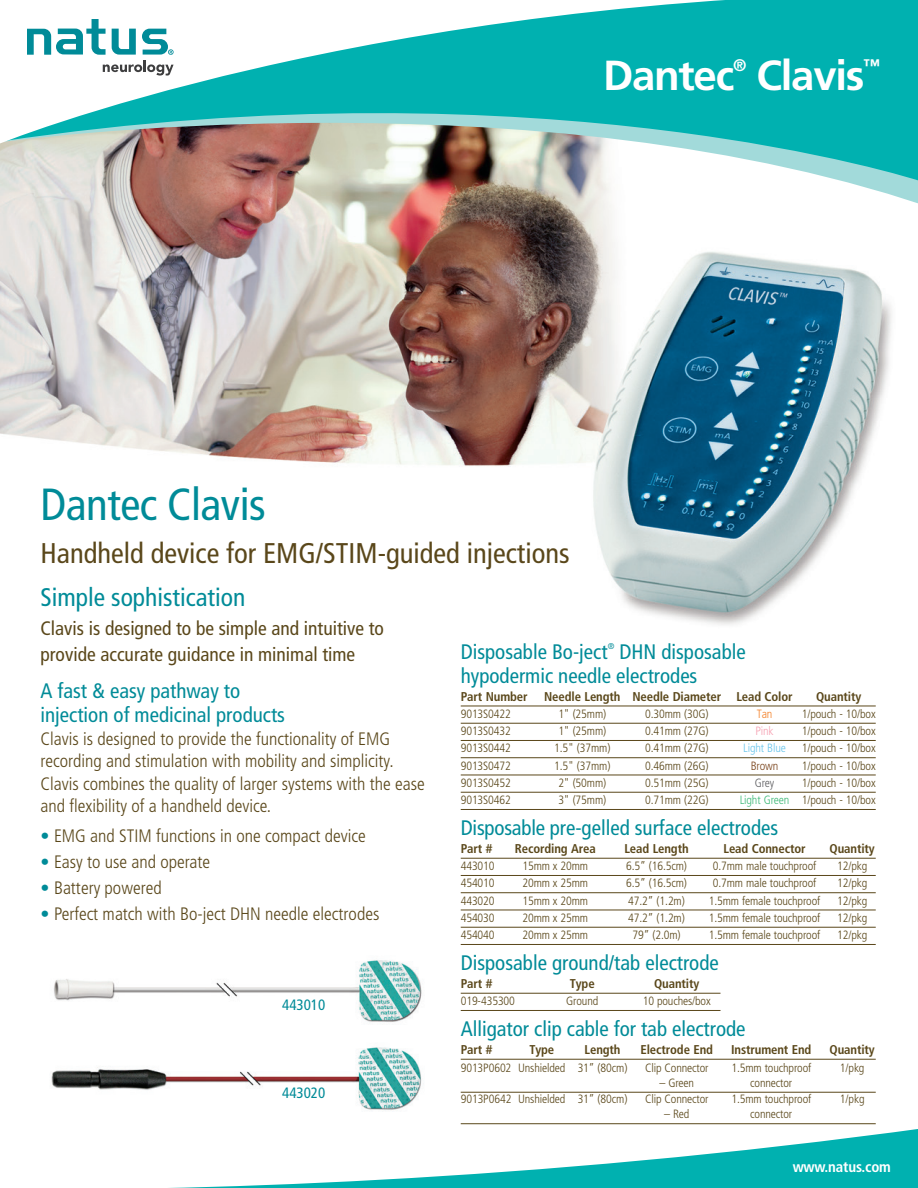
<style>
.page{position:relative;width:918px;height:1188px;background:#fff}
.page>*{position:absolute;margin:0;border:0;box-sizing:border-box;transform-origin:0 0}
.t1{font:condensed 45px "Frutiger LT Std";letter-spacing:-.01em;color:#008b98}
.t2{font:700 42px "Frutiger LT Std";letter-spacing:-.03em;color:#fff}
.t3{font:condensed 28.5px "Frutiger LT Std";color:#5a471a}
.t4{font:condensed 25.5px "Frutiger LT Std";color:#008b98}
.t5{font:condensed 21px/24px "Frutiger LT Std";color:#008b98}
.t6{font:condensed 19.5px/25.5px "Frutiger LT Std";color:#5a471a}
.t7{font:300 condensed 18px/22.5px "Frutiger LT Std";color:#5a471a}
.t8{font:700 16.8px "Frutiger LT Std";color:#fff}
.t9{font:700 condensed 15px "Frutiger LT Std";letter-spacing:-.01em;color:#fff}
.t10{font:condensed 15px "Frutiger LT Std";color:#008b98}
.t11{font:700 condensed 12.75px "Frutiger LT Std";letter-spacing:-.01em;color:#5a471a}
.t12{font:300 condensed 12px "Frutiger LT Std";letter-spacing:-.01em;color:#5a471a}
.t13{font:300 condensed 12px "Frutiger LT Std";letter-spacing:-.01em;color:#6ac5ea}
.t14{font:300 condensed 12px "Frutiger LT Std";letter-spacing:-.01em;color:#79431b}
.t15{font:300 condensed 12px "Frutiger LT Std";color:#f6a1b2}
.t16{font:300 condensed 12px "Frutiger LT Std";color:#5f5f62}
.t17{font:300 condensed 12px "Frutiger LT Std";color:#f48026}
.t18{font:condensed 8.4px "Frutiger LT Std";color:#008b98}
.s1{font-weight:400;font-stretch:normal;color:#008b98}
.s2{color:#3eb977}
</style>
<div class="page">
<img style="left:0;top:145px;width:892px;height:631px">
<svg style="left:1px;top:189px;width:917px;height:24px"></svg>
<img style="left:1px;top:145px;width:917px;height:44px">
<svg style="left:0;top:0;width:918px;height:145px;fill:#00b1b0"></svg>
<svg style="left:112px;top:29px;width:24px;height:26px"></svg>
<svg style="left:27px;top:19px;width:79px;height:36px"></svg>
<svg style="left:142px;top:29px;width:32px;height:26px"></svg>
<svg style="left:103px;top:61px;width:71px;height:15px"></svg>
<svg style="left:169px;top:1129px;width:749px;height:59px"></svg>
<hr style="left:461px;top:706px;width:415px;height:1px;background:#5a471a">
<hr style="left:461px;top:723px;width:415px;height:1px;background:#5a471a">
<hr style="left:461px;top:740px;width:415px;height:1px;background:#5a471a">
<hr style="left:461px;top:757px;width:415px;height:1px;background:#5a471a">
<hr style="left:461px;top:775px;width:415px;height:1px;background:#5a471a">
<hr style="left:461px;top:792px;width:415px;height:1px;background:#5a471a">
<hr style="left:461px;top:809px;width:415px;height:1px;background:#5a471a">
<hr style="left:461px;top:858px;width:415px;height:1px;background:#5a471a">
<hr style="left:461px;top:875px;width:415px;height:1px;background:#5a471a">
<hr style="left:461px;top:892px;width:415px;height:1px;background:#5a471a">
<hr style="left:461px;top:910px;width:415px;height:1px;background:#5a471a">
<hr style="left:461px;top:927px;width:415px;height:1px;background:#5a471a">
<hr style="left:461px;top:944px;width:415px;height:1px;background:#5a471a">
<hr style="left:461px;top:993px;width:260px;height:1px;background:#5a471a">
<hr style="left:461px;top:1010px;width:260px;height:1px;background:#5a471a">
<hr style="left:461px;top:1059px;width:415px;height:1px;background:#5a471a">
<hr style="left:461px;top:1092px;width:415px;height:1px;background:#5a471a">
<hr style="left:461px;top:1123px;width:415px;height:1px;background:#5a471a">
<img style="left:51px;top:960px;width:371px;height:151px">
<h2 class="t2" style="left:603px;top:51px;width:133px">Dantec</h2>
<h3 class="t8" style="left:733px;top:55px;width:15px">®</h3>
<h2 class="t2" style="left:756px;top:51px;width:110px">Clavis</h2>
<h3 class="t8" style="left:863px;top:55px;width:18px">™</h3>
<h1 class="t1" style="left:40px;top:478px;width:227px">Dantec Clavis</h1>
<h3 class="t3" style="left:40px;top:536px;width:531px">Handheld device for EMG/STIM-guided injections</h3>
<h3 class="t4" style="left:40px;top:583px;width:206px">Simple sophistication</h3>
<h3 class="t6" style="left:40px;top:616px;width:345px">Clavis is designed to be simple and intuitive to provide accurate guidance in minimal time</h3>
<h3 class="t5" style="left:40px;top:679px;width:246px">A fast &amp; easy pathway to injection of medicinal products</h3>
<h3 class="t7" style="left:40px;top:728px;width:386px">Clavis is designed to provide the functionality of EMG recording and stimulation with mobility and simplicity.<br>Clavis combines the quality of larger systems with the ease and flexibility of a handheld device.</h3>
<h3 class="t7" style="left:40px;top:824px;width:327px"><span class="s1">•</span> EMG and STIM functions in one compact device</h3>
<h3 class="t7" style="left:40px;top:850px;width:171px"><span class="s1">•</span> Easy to use and operate</h3>
<h3 class="t7" style="left:40px;top:876px;width:123px"><span class="s1">•</span> Battery powered</h3>
<h3 class="t7" style="left:40px;top:902px;width:340px"><span class="s1">•</span> Perfect match with Bo-ject DHN needle electrodes</h3>
<h3 class="t5" style="left:461px;top:640px;width:287px;text-indent:159px">DHN disposable hypodermic needle electrodes</h3>
<p class="t11" style="left:461px;top:689px;width:68px">Part Number</p>
<p class="t11" style="left:544px;top:689px;width:250px">Needle Length Needle Diameter Lead Color</p>
<p class="t11" style="left:816px;top:689px;width:47px">Quantity</p>
<p class="t12" style="left:461px;top:707px;width:52px">9013S0422</p>
<p class="t12" style="left:558px;top:707px;width:49px">1" (25mm)</p>
<p class="t12" style="left:645px;top:707px;width:65px">0.30mm (30G)</p>
<p class="t17" style="left:757px;top:707px;width:17px">Tan</p>
<p class="t12" style="left:802px;top:707px;width:76px">1/pouch - 10/box</p>
<p class="t12" style="left:461px;top:724px;width:52px">9013S0432</p>
<p class="t12" style="left:558px;top:724px;width:49px">1" (25mm)</p>
<p class="t12" style="left:645px;top:724px;width:65px">0.41mm (27G)</p>
<p class="t15" style="left:755px;top:724px;width:20px">Pink</p>
<p class="t12" style="left:802px;top:724px;width:76px">1/pouch - 10/box</p>
<p class="t12" style="left:461px;top:742px;width:52px">9013S0442</p>
<p class="t12" style="left:554px;top:742px;width:58px">1.5" (37mm)</p>
<p class="t12" style="left:645px;top:742px;width:65px">0.41mm (27G)</p>
<p class="t13" style="left:743px;top:742px;width:44px">Light Blue</p>
<p class="t12" style="left:802px;top:742px;width:76px">1/pouch - 10/box</p>
<p class="t12" style="left:461px;top:759px;width:52px">9013S0472</p>
<p class="t12" style="left:554px;top:759px;width:58px">1.5" (37mm)</p>
<p class="t12" style="left:645px;top:759px;width:65px">0.46mm (26G)</p>
<p class="t14" style="left:751px;top:759px;width:29px">Brown</p>
<p class="t12" style="left:802px;top:759px;width:76px">1/pouch - 10/box</p>
<p class="t12" style="left:461px;top:776px;width:52px">9013S0452</p>
<p class="t12" style="left:558px;top:776px;width:49px">2" (50mm)</p>
<p class="t12" style="left:645px;top:776px;width:65px">0.51mm (25G)</p>
<p class="t16" style="left:755px;top:776px;width:21px">Grey</p>
<p class="t12" style="left:802px;top:776px;width:76px">1/pouch - 10/box</p>
<p class="t12" style="left:461px;top:793px;width:52px">9013S0462</p>
<p class="t12" style="left:558px;top:793px;width:49px">3" (75mm)</p>
<p class="t12" style="left:645px;top:793px;width:65px">0.71mm (22G)</p>
<p class="t12" style="left:740px;top:793px;width:138px"><span class="s2">Light Green</span> 1/pouch - 10/box</p>
<h3 class="t5" style="left:461px;top:816px;width:319px">Disposable pre-gelled surface electrodes</h3>
<p class="t11" style="left:461px;top:841px;width:33px">Part #</p>
<p class="t11" style="left:515px;top:841px;width:82px">Recording Area</p>
<p class="t11" style="left:624px;top:841px;width:66px">Lead Length</p>
<p class="t11" style="left:724px;top:841px;width:84px">Lead Connector</p>
<p class="t11" style="left:830px;top:841px;width:47px">Quantity</p>
<p class="t12" style="left:461px;top:859px;width:35px">443010</p>
<p class="t12" style="left:522px;top:859px;width:67px">15mm x 20mm</p>
<p class="t12" style="left:626px;top:859px;width:62px">6.5” (16.5cm)</p>
<p class="t12" style="left:713px;top:859px;width:105px">0.7mm male touchproof</p>
<p class="t12" style="left:837px;top:859px;width:32px">12/pkg</p>
<p class="t12" style="left:461px;top:877px;width:35px">454010</p>
<p class="t12" style="left:522px;top:877px;width:67px">20mm x 25mm</p>
<p class="t12" style="left:626px;top:877px;width:62px">6.5” (16.5cm)</p>
<p class="t12" style="left:713px;top:877px;width:105px">0.7mm male touchproof</p>
<p class="t12" style="left:837px;top:877px;width:32px">12/pkg</p>
<p class="t12" style="left:461px;top:894px;width:35px">443020</p>
<p class="t12" style="left:522px;top:894px;width:67px">15mm x 20mm</p>
<p class="t12" style="left:628px;top:894px;width:58px">47.2” (1.2m)</p>
<p class="t12" style="left:709px;top:894px;width:113px">1.5mm female touchproof</p>
<p class="t12" style="left:837px;top:894px;width:32px">12/pkg</p>
<p class="t12" style="left:461px;top:911px;width:35px">454030</p>
<p class="t12" style="left:522px;top:911px;width:67px">20mm x 25mm</p>
<p class="t12" style="left:628px;top:911px;width:58px">47.2” (1.2m)</p>
<p class="t12" style="left:709px;top:911px;width:113px">1.5mm female touchproof</p>
<p class="t12" style="left:837px;top:911px;width:32px">12/pkg</p>
<p class="t12" style="left:461px;top:928px;width:35px">454040</p>
<p class="t12" style="left:522px;top:928px;width:67px">20mm x 25mm</p>
<p class="t12" style="left:632px;top:928px;width:50px">79” (2.0m)</p>
<p class="t12" style="left:709px;top:928px;width:113px">1.5mm female touchproof</p>
<p class="t12" style="left:837px;top:928px;width:32px">12/pkg</p>
<h3 class="t5" style="left:461px;top:951px;width:260px">Disposable ground/tab electrode</h3>
<p class="t11" style="left:461px;top:976px;width:33px">Part #</p>
<p class="t11" style="left:570px;top:976px;width:26px">Type</p>
<p class="t11" style="left:654px;top:976px;width:47px">Quantity</p>
<p class="t12" style="left:461px;top:994px;width:56px">019-435300</p>
<p class="t12" style="left:566px;top:994px;width:34px">Ground</p>
<p class="t12" style="left:643px;top:994px;width:70px">10 pouches/box</p>
<h3 class="t5" style="left:461px;top:1017px;width:286px">Alligator clip cable for tab electrode</h3>
<p class="t11" style="left:461px;top:1042px;width:33px">Part #</p>
<p class="t11" style="left:529px;top:1042px;width:26px">Type</p>
<p class="t11" style="left:585px;top:1042px;width:37px">Length</p>
<p class="t11" style="left:641px;top:1042px;width:74px">Electrode End</p>
<p class="t11" style="left:731px;top:1042px;width:82px">Instrument End</p>
<p class="t11" style="left:830px;top:1042px;width:47px">Quantity</p>
<p class="t12" style="left:461px;top:1061px;width:168px">9013P0602 Unshielded 31” (80cm)</p>
<p class="t12" style="left:645px;top:1061px;width:65px">Clip Connector</p>
<p class="t12" style="left:731px;top:1061px;width:81px">1.5mm touchproof</p>
<p class="t12" style="left:840px;top:1061px;width:26px">1/pkg</p>
<p class="t12" style="left:659px;top:1076px;width:36px">– Green</p>
<p class="t12" style="left:750px;top:1076px;width:43px">connector</p>
<p class="t12" style="left:461px;top:1093px;width:168px">9013P0642 Unshielded 31” (80cm)</p>
<p class="t12" style="left:645px;top:1093px;width:65px">Clip Connector</p>
<p class="t12" style="left:731px;top:1093px;width:81px">1.5mm touchproof</p>
<p class="t12" style="left:840px;top:1093px;width:26px">1/pkg</p>
<p class="t12" style="left:664px;top:1108px;width:27px">– Red</p>
<p class="t12" style="left:750px;top:1108px;width:43px">connector</p>
<h3 class="t5" style="left:461px;top:640px;width:148px">Disposable Bo-ject</h3>
<p class="t18" style="left:608px;top:641px;width:8px">®</p>
<p class="t10" style="left:282px;top:996px;width:45px">443010</p>
<p class="t10" style="left:282px;top:1084px;width:45px">443020</p>
<p class="t9" style="left:793px;top:1158px;width:100px">www.natus.com</p>
</div>
